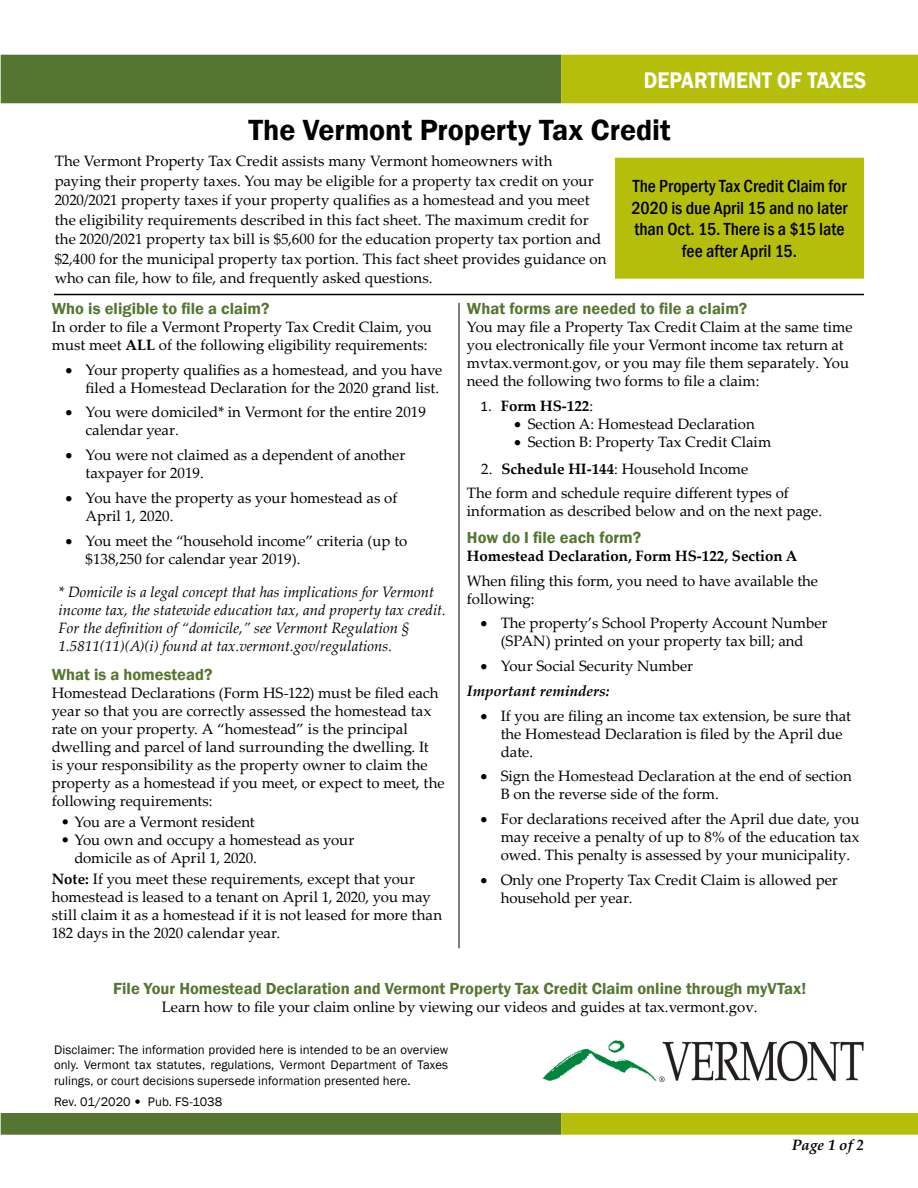
<style>
.page{position:relative;width:918px;height:1188px;background:#fff}
.page>*{position:absolute;margin:0;border:0;box-sizing:border-box;transform-origin:0 0}
.t1{font:600 30px "Franklin Gothic";letter-spacing:-.005em;color:#000}
.t2{font:600 23.25px "Franklin Gothic";color:#fff;scale:.9 1}
.t3{font:500 condensed 18px/21.6px "Franklin Gothic";color:#000;text-align:center}
.t4{font:600 16.5px "Franklin Gothic";color:#557630}
.t5{font:15px/18px "Palatino Linotype";color:#000}
.t6{font:italic 15px/18px "Palatino Linotype";color:#000}
.t7{font:700 15px "Palatino Linotype";color:#000}
.t8{font:italic 700 15px "Palatino Linotype";letter-spacing:.005em;color:#000}
.t9{font:12.75px/15.3px "Franklin Gothic";letter-spacing:.005em;color:#000;text-align:justify}
.s1{font-weight:700}
.s2{font-family:"Calibri";font-weight:400}
.s3{font-weight:400}
.s4{font-weight:700;font-style:italic}
.s5{font-family:"Palatino Linotype"}
</style>
<div class="page">
<div style="left:1px;top:55px;width:559px;height:48px;background:#557630"></div>
<div style="left:562px;top:55px;width:356px;height:48px;background:#b5bf0b"></div>
<div style="left:1px;top:1114px;width:559px;height:20px;background:#557630"></div>
<div style="left:1px;top:1113px;width:560px;height:22px;border:2px solid #557630"></div>
<div style="left:562px;top:1114px;width:356px;height:20px;background:#b5bf0b"></div>
<div style="left:561px;top:1113px;width:357px;height:22px;border:2px solid #b5bf0b"></div>
<img style="left:542px;top:1040px;width:322px;height:43px">
<hr style="left:54px;top:294px;width:810px;height:1px;background:#000">
<hr style="left:459px;top:303px;width:1px;height:645px;background:#000">
<div style="left:616px;top:159px;width:246px;height:118px;background:#b5bf0b"></div>
<div style="left:615px;top:158px;width:249px;height:121px;border:3px solid #b5bf0b"></div>
<h2 class="t2" style="left:644px;top:66px;width:249px">DEPARTMENT OF TAXES</h2>
<h1 class="t1" style="left:249px;top:111px;width:424px">The Vermont Property Tax Credit</h1>
<p class="t5" style="left:55px;top:151px;width:553px;line-height:19.5px">The Vermont Property Tax Credit assists many Vermont homeowners with<br>paying their property taxes. You may be eligible for a property tax credit on your 2020/2021 property taxes if your property qualifies as a homestead and you meet the eligibility requirements described in this fact sheet. The maximum credit for the 2020/2021 property tax bill is $5,600 for the education property tax portion and $2,400 for the municipal property tax portion. This fact sheet provides guidance on who can file, how to file, and frequently asked questions.</p>
<p class="t3" style="left:632px;top:175px;width:217px">The Property Tax Credit Claim for<br>2020 is due April 15 and no later than Oct. 15. There is a $15 late fee after April 15.</p>
<p class="t4" style="left:52px;top:298px;width:219px">Who is eligible to file a claim?</p>
<p class="t5" style="left:52px;top:317px;width:382px">In order to file a Vermont Property Tax Credit Claim, you must meet <span class="s1">ALL</span> of the following eligibility requirements:</p>
<p class="t5" style="left:65px;top:360px;width:379px;text-align:right">• Your property qualifies as a homestead, and you have filed a Homestead Declaration for the 2020 grand list.</p>
<p class="t5" style="left:86px;top:403px;width:342px;text-indent:-20px">• You were domiciled* in Vermont for the entire 2019 calendar year.</p>
<p class="t5" style="left:86px;top:445px;width:321px;text-indent:-20px">• You were not claimed as a dependent of another taxpayer for 2019.</p>
<p class="t5" style="left:86px;top:488px;width:313px;text-indent:-20px">• You have the property as your homestead as of<br>April 1, 2020.</p>
<p class="t5" style="left:86px;top:531px;width:323px;text-indent:-20px">• You meet the “household income” criteria (up to $138,250 for calendar year 2019).</p>
<p class="t6" style="left:59px;top:583px;width:389px">* Domicile is a legal concept that has implications for Vermont income tax, the statewide education tax, and property tax credit.<br>For the definition of “domicile,” see Vermont Regulation § 1.5811(11)(A)(i) found at tax.vermont.gov/regulations.</p>
<p class="t4" style="left:52px;top:665px;width:162px">What is a homestead?</p>
<p class="t5" style="left:52px;top:684px;width:394px">Homestead Declarations (Form HS-122) must be filed each year so that you are correctly assessed the homestead tax rate on your property. A “homestead” is the principal dwelling and parcel of land surrounding the dwelling. It<br>is your responsibility as the property owner to claim the property as a homestead if you meet, or expect to meet, the following requirements:</p>
<p class="t5" style="left:61px;top:813px;width:196px">• You are a Vermont resident</p>
<p class="t5" style="left:74px;top:831px;width:282px;text-indent:-14px">• You own and occupy a homestead as your domicile as of April 1, 2020.</p>
<p class="t5" style="left:52px;top:870px;width:392px"><span class="s1">Note:</span> If you meet these requirements, except that your homestead is leased to a tenant on April 1, 2020, you may still claim it as a homestead if it is not leased for more than 182 days in the 2020 calendar year.</p>
<p class="t4" style="left:467px;top:298px;width:282px">What forms are needed to file a claim?</p>
<p class="t5" style="left:467px;top:317px;width:387px">You may file a Property Tax Credit Claim at the same time you electronically file your Vermont income tax return at mvtax.vermont.gov, or you may file them separately. You need the following two forms to file a claim:</p>
<p class="t7" style="left:480px;top:395px;width:114px"><span class="s2">1.</span> Form HS-122<span class="s3">:</span></p>
<p class="t5" style="left:514px;top:414px;width:242px">• Section A: Homestead Declaration</p>
<p class="t5" style="left:514px;top:432px;width:259px">• Section B: Property Tax Credit Claim</p>
<p class="t5" style="left:467px;top:456px;width:324px;line-height:24.8px;text-indent:14px">2. <span class="s1">Schedule HI-144</span>: Household Income<br>The form and schedule require different types of</p>
<p class="t5" style="left:467px;top:502px;width:357px">information as described below and on the next page.</p>
<p class="t4" style="left:467px;top:527px;width:176px">How do I file each form?</p>
<p class="t7" style="left:467px;top:545px;width:332px">Homestead Declaration, Form HS-122, Section A</p>
<p class="t5" style="left:467px;top:571px;width:353px">When filing this form, you need to have available the following:</p>
<p class="t5" style="left:480px;top:614px;width:349px;text-align:center">• The property’s School Property Account Number (SPAN) printed on your property tax bill; and</p>
<p class="t5" style="left:467px;top:653px;width:228px;line-height:24.8px;text-indent:14px">• Your Social Security Number<br><span class="s4">Important reminders:</span></p>
<p class="t5" style="left:501px;top:706px;width:352px;text-indent:-20px">• If you are filing an income tax extension, be sure that the Homestead Declaration is filed by the April due date.</p>
<p class="t5" style="left:501px;top:767px;width:353px;text-indent:-20px">• Sign the Homestead Declaration at the end of section<br>B on the reverse side of the form.</p>
<p class="t5" style="left:501px;top:810px;width:360px;text-align:justify;text-indent:-20px">• For declarations received after the April due date, you may receive a penalty of up to 8% of the education tax owed. This penalty is assessed by your municipality.</p>
<p class="t5" style="left:501px;top:870px;width:339px;text-indent:-20px">• Only one Property Tax Credit Claim is allowed per household per year.</p>
<p class="t4" style="left:113px;top:978px;width:695px">File Your Homestead Declaration and Vermont Property Tax Credit Claim online through myVTax!</p>
<p class="t5" style="left:162px;top:997px;width:597px">Learn how to file your claim online by viewing our videos and guides at tax.vermont.gov.</p>
<p class="t9" style="left:54px;top:1042px;width:396px">Disclaimer: The information provided here is intended to be an overview only. Vermont tax statutes, regulations, Vermont Department of Taxes rulings, or court decisions supersede information presented here.</p>
<p class="t9" style="left:54px;top:1094px;width:170px">Rev. 01/2020 <span class="s5">•</span> Pub. FS-1038</p>
<p class="t8" style="left:792px;top:1134px;width:74px">Page 1 of 2</p>
</div>
